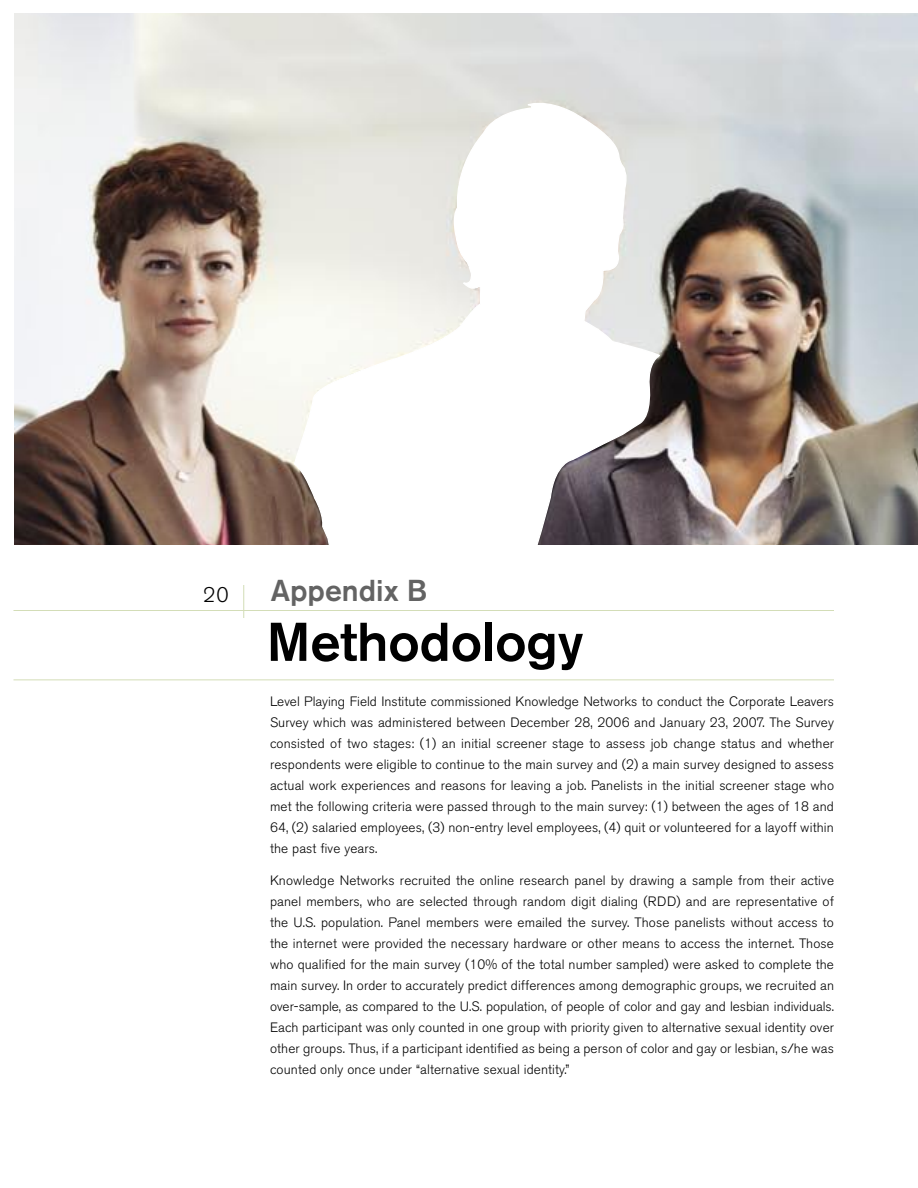
<style>
.page{position:relative;width:918px;height:1188px;background:#fff}
.page>*{position:absolute;margin:0;border:0;box-sizing:border-box;transform-origin:0 0}
.Appendix_Headline{font:500 54px "Akzidenz Grotesk BE";letter-spacing:-.005em;color:#000}
.Appendix{font:500 30px "Akzidenz Grotesk BE";color:#636363}
.t1{font:300 21px "Akzidenz Grotesk BE";color:#000}
.Body_Copy_Black_Light{font:300 13.5px/21px "Akzidenz Grotesk BE";letter-spacing:.01em;color:#000;text-align:justify}
</style>
<div class="page">
<hr style="left:243px;top:585px;width:1px;height:33px;background:#d3ddb7">
<hr style="left:14px;top:610px;width:820px;height:1px;background:#d3ddb7">
<hr style="left:14px;top:680px;width:820px;height:1px;background:#d3ddb7">
<img style="left:14px;top:13px;width:904px;height:531px">
<svg style="left:293px;top:99px;width:368px;height:445px"></svg>
<p class="t1" style="left:203px;top:583px;width:27px">20</p>
<p class="Appendix" style="left:271px;top:572px;width:158px">Appendix B</p>
<p class="Appendix_Headline" style="left:267px;top:609px;width:318px">Methodology</p>
<p class="Body_Copy_Black_Light" style="left:270px;top:691px;width:566px">Level Playing Field Institute commissioned Knowledge Networks to conduct the Corporate Leavers Survey which was administered between December 28, 2006 and January 23, 2007. The Survey consisted of two stages: (1) an initial screener stage to assess job change status and whether respondents were eligible to continue to the main survey and (2) a main survey designed to assess actual work experiences and reasons for leaving a job. Panelists in the initial screener stage who met the following criteria were passed through to the main survey: (1) between the ages of 18 and 64, (2) salaried employees, (3) non-entry level employees, (4) quit or volunteered for a layoff within the past five years.</p>
<p class="Body_Copy_Black_Light" style="left:270px;top:870px;width:566px">Knowledge Networks recruited the online research panel by drawing a sample from their active panel members, who are selected through random digit dialing (RDD) and are representative of the U.S. population. Panel members were emailed the survey. Those panelists without access to the internet were provided the necessary hardware or other means to access the internet. Those who qualified for the main survey (10% of the total number sampled) were asked to complete the main survey. In order to accurately predict differences among demographic groups, we recruited an over-sample, as compared to the U.S. population, of people of color and gay and lesbian individuals.<br>Each participant was only counted in one group with priority given to alternative sexual identity over other groups. Thus, if a participant identified as being a person of color and gay or lesbian, s/he was counted only once under “alternative sexual identity.”</p>
</div>
